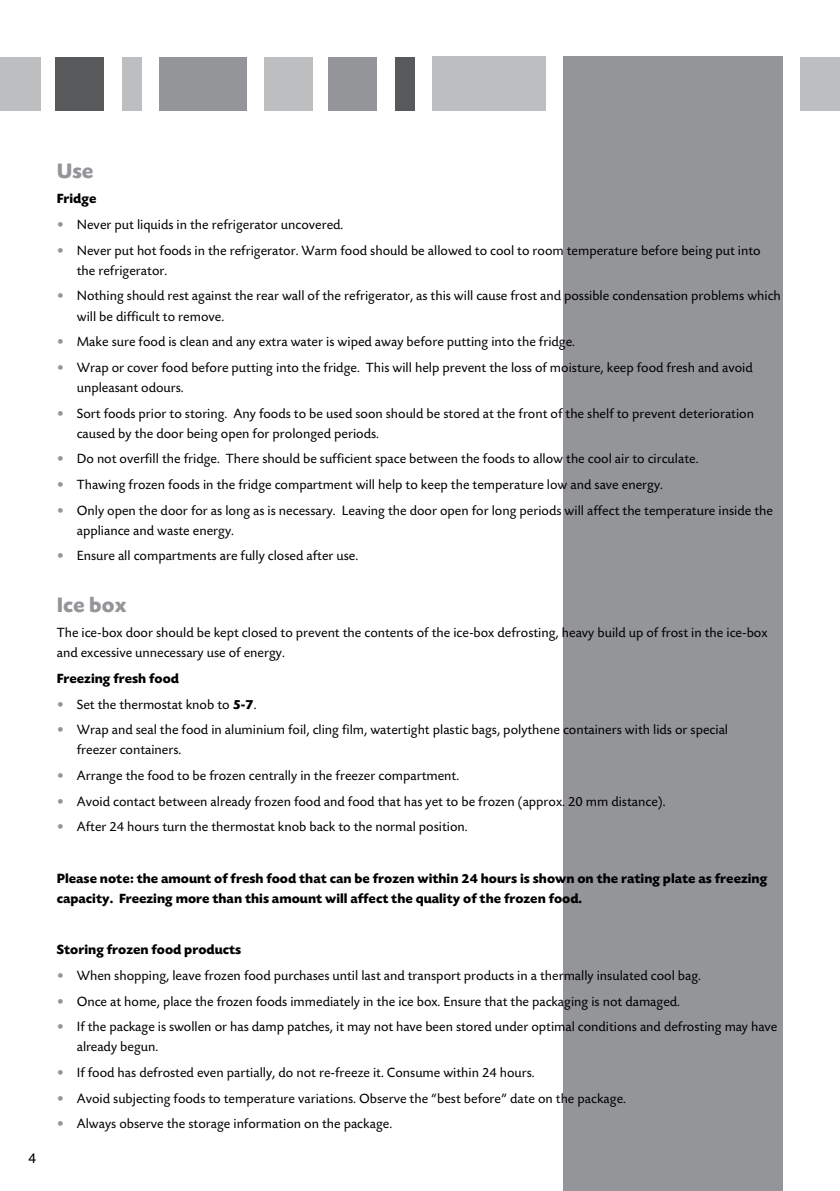
<style>
.page{position:relative;width:840px;height:1191px;background:#fff}
.page>*{position:absolute;margin:0;border:0;box-sizing:border-box;transform-origin:0 0}
.t1{font:700 22px "Today SB";color:#939598}
.t2{font:14px/20px "Today SB";color:#000}
.t3{font:700 14px/20px "Today SB";color:#000}
.t4{font:14px "Helvetica";color:#000}
.s1{color:#939598}
.s2{font-weight:700}
</style>
<div class="page">
<div style="left:800px;top:57px;width:39px;height:53px;background:#bcbec0"></div>
<div style="left:563px;top:57px;width:219px;height:1134px;background:#939598"></div>
<div style="left:394px;top:57px;width:20px;height:53px;background:#58595b"></div>
<div style="left:328px;top:57px;width:48px;height:53px;background:#939598"></div>
<div style="left:264px;top:57px;width:48px;height:53px;background:#bcbec0"></div>
<div style="left:159px;top:57px;width:88px;height:53px;background:#939598"></div>
<div style="left:122px;top:57px;width:19px;height:53px;background:#bcbec0"></div>
<div style="left:56px;top:57px;width:48px;height:53px;background:#58595b"></div>
<div style="left:0;top:57px;width:40px;height:53px;background:#bcbec0"></div>
<div style="left:432px;top:57px;width:113px;height:54px;background:#bcbec0"></div>
<p class="t4" style="left:28px;top:1145px;width:9px">4</p>
<h1 class="t1" style="left:57px;top:159px;width:38px">Use</h1>
<p class="t3" style="left:57px;top:189px;width:41px">Fridge</p>
<p class="t2" style="left:57px;top:215px;width:288px"><span class="s1">•</span> Never put liquids in the refrigerator uncovered.</p>
<p class="t2" style="left:77px;top:241px;width:685px;text-indent:-20px"><span class="s1">•</span> Never put hot foods in the refrigerator. Warm food should be allowed to cool to room temperature before being put into the refrigerator.</p>
<p class="t2" style="left:77px;top:286px;width:705px;text-indent:-20px"><span class="s1">•</span> Nothing should rest against the rear wall of the refrigerator, as this will cause frost and possible condensation problems which will be difficult to remove.</p>
<p class="t2" style="left:57px;top:332px;width:519px"><span class="s1">•</span> Make sure food is clean and any extra water is wiped away before putting into the fridge.</p>
<p class="t2" style="left:77px;top:358px;width:677px;text-indent:-20px"><span class="s1">•</span> Wrap or cover food before putting into the fridge. This will help prevent the loss of moisture, keep food fresh and avoid unpleasant odours.</p>
<p class="t2" style="left:77px;top:403px;width:678px;text-indent:-20px"><span class="s1">•</span> Sort foods prior to storing. Any foods to be used soon should be stored at the front of the shelf to prevent deterioration caused by the door being open for prolonged periods.</p>
<p class="t2" style="left:57px;top:449px;width:643px"><span class="s1">•</span> Do not overfill the fridge. There should be sufficient space between the foods to allow the cool air to circulate.</p>
<p class="t2" style="left:57px;top:475px;width:607px"><span class="s1">•</span> Thawing frozen foods in the fridge compartment will help to keep the temperature low and save energy.</p>
<p class="t2" style="left:77px;top:500px;width:697px;text-indent:-20px"><span class="s1">•</span> Only open the door for as long as is necessary. Leaving the door open for long periods will affect the temperature inside the appliance and waste energy.</p>
<p class="t2" style="left:57px;top:546px;width:303px"><span class="s1">•</span> Ensure all compartments are fully closed after use.</p>
<h1 class="t1" style="left:57px;top:592px;width:71px">Ice box</h1>
<p class="t2" style="left:57px;top:623px;width:712px">The ice-box door should be kept closed to prevent the contents of the ice-box defrosting, heavy build up of frost in the ice-box and excessive unnecessary use of energy.</p>
<p class="t3" style="left:57px;top:669px;width:124px">Freezing fresh food</p>
<p class="t2" style="left:57px;top:694px;width:201px"><span class="s1">•</span> Set the thermostat knob to <span class="s2">5-7</span>.</p>
<p class="t2" style="left:77px;top:720px;width:652px;text-indent:-20px"><span class="s1">•</span> Wrap and seal the food in aluminium foil, cling film, watertight plastic bags, polythene containers with lids or special freezer containers.</p>
<p class="t2" style="left:57px;top:766px;width:403px"><span class="s1">•</span> Arrange the food to be frozen centrally in the freezer compartment.</p>
<p class="t2" style="left:57px;top:791px;width:610px"><span class="s1">•</span> Avoid contact between already frozen food and food that has yet to be frozen (approx. 20 mm distance).</p>
<p class="t2" style="left:57px;top:817px;width:412px"><span class="s1">•</span> After 24 hours turn the thermostat knob back to the normal position.</p>
<p class="t3" style="left:57px;top:868px;width:711px">Please note: the amount of fresh food that can be frozen within 24 hours is shown on the rating plate as freezing capacity. Freezing more than this amount will affect the quality of the frozen food.</p>
<p class="t3" style="left:57px;top:940px;width:186px">Storing frozen food products</p>
<p class="t2" style="left:57px;top:965px;width:645px"><span class="s1">•</span> When shopping, leave frozen food purchases until last and transport products in a thermally insulated cool bag.</p>
<p class="t2" style="left:57px;top:991px;width:624px"><span class="s1">•</span> Once at home, place the frozen foods immediately in the ice box. Ensure that the packaging is not damaged.</p>
<p class="t2" style="left:77px;top:1017px;width:701px;text-indent:-20px"><span class="s1">•</span> If the package is swollen or has damp patches, it may not have been stored under optimal conditions and defrosting may have already begun.</p>
<p class="t2" style="left:57px;top:1063px;width:479px"><span class="s1">•</span> If food has defrosted even partially, do not re-freeze it. Consume within 24 hours.</p>
<p class="t2" style="left:57px;top:1088px;width:570px"><span class="s1">•</span> Avoid subjecting foods to temperature variations. Observe the “best before” date on the package.</p>
<p class="t2" style="left:57px;top:1114px;width:337px"><span class="s1">•</span> Always observe the storage information on the package.</p>
</div>
